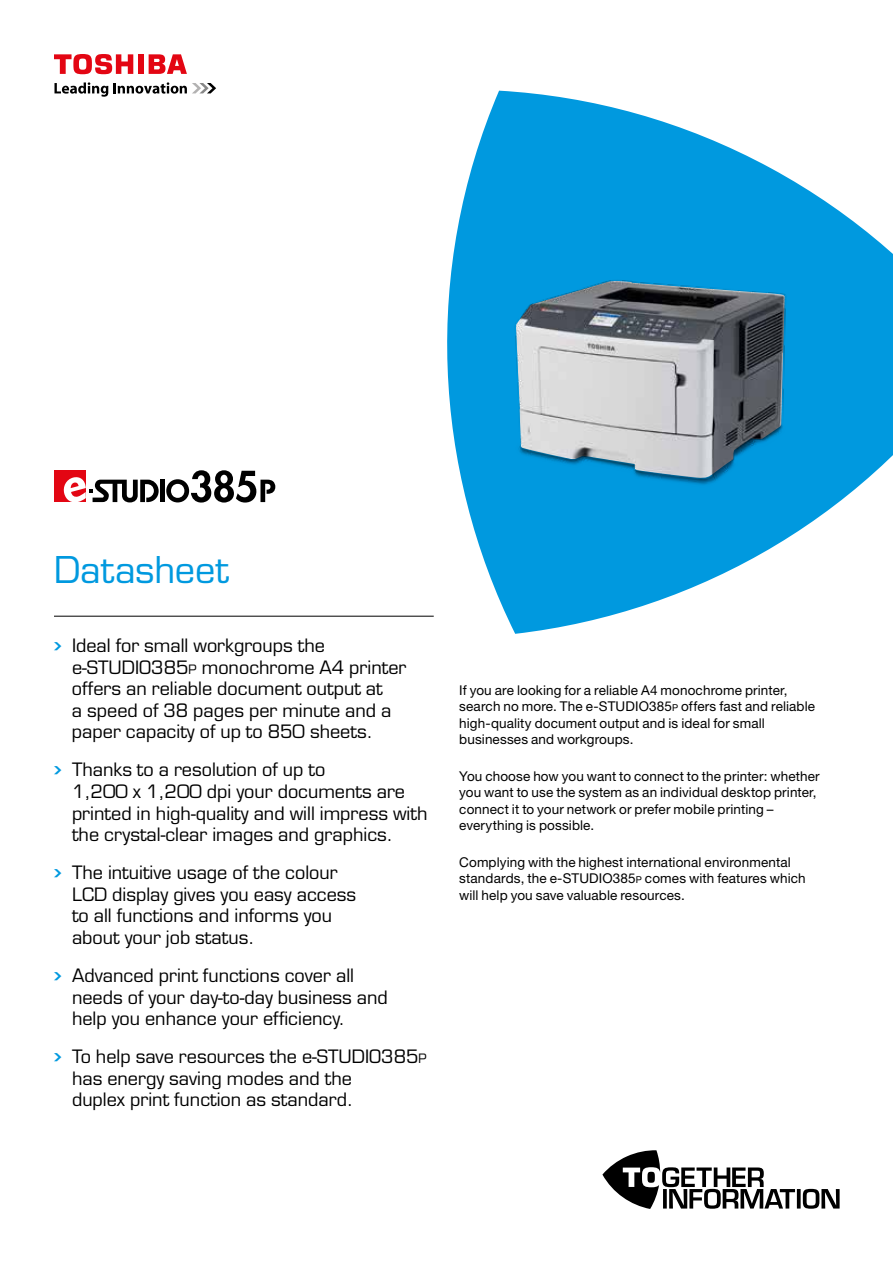
<style>
.page{position:relative;width:893px;height:1263px;background:#fff}
.page>*{position:absolute;margin:0;border:0;box-sizing:border-box;transform-origin:0 0}
.t1{font:36px "Eurostile LT Std";letter-spacing:-.005em;color:#0099df}
.t2{font:18px/21.6px "Eurostile LT Std";color:#000}
.t3{font:13.5px/16.2px "Helvetica Neue LT Std";letter-spacing:.01em;color:#000}
.s1{font-family:"Chevron";font-size:21px;color:#0099df}
.s2{font-size:12.6px}
.s3{font-size:9.45px}
</style>
<div class="page">
<svg style="left:54px;top:82px;width:162px;height:15px"></svg>
<div style="left:138px;top:54px;width:6px;height:20px;background:#e30613"></div>
<svg style="left:149px;top:54px;width:38px;height:20px"></svg>
<svg style="left:54px;top:54px;width:79px;height:20px"></svg>
<svg style="left:422px;top:91px;width:471px;height:543px;fill:#0099df"></svg>
<svg style="left:602px;top:1150px;width:238px;height:59px"></svg>
<div style="left:54px;top:471px;width:32px;height:31px;background:#e30613"></div>
<div style="left:160px;top:480px;width:5px;height:22px;background:#000"></div>
<svg style="left:63px;top:477px;width:96px;height:25px"></svg>
<svg style="left:166px;top:470px;width:109px;height:32px"></svg>
<hr style="left:54px;top:616px;width:380px;height:1px;background:#000">
<div style="left:506px;top:277px;width:298px;height:218px;background:#0099df"></div>
<img style="left:516px;top:281px;width:269px;height:198px">
<h1 class="t1" style="left:54px;top:548px;width:177px">Datasheet</h1>
<p class="t2" style="left:72px;top:635px;width:336px;text-indent:-18px"><span class="s1">•</span> Ideal for small workgroups the e-STUDIO385<span class="s2">p</span> monochrome A4 printer offers an reliable document output at<br>a speed of 38 pages per minute and a paper capacity of up to 850 sheets.</p>
<p class="t2" style="left:72px;top:759px;width:357px;text-indent:-18px"><span class="s1">•</span> Thanks to a resolution of up to<br>1,200 x 1,200 dpi your documents are printed in high-quality and will impress with the crystal-clear images and graphics.</p>
<p class="t2" style="left:72px;top:862px;width:286px;text-indent:-18px"><span class="s1">•</span> The intuitive usage of the colour<br>LCD display gives you easy access to all functions and informs you about your job status.</p>
<p class="t2" style="left:72px;top:965px;width:317px;text-indent:-18px"><span class="s1">•</span> Advanced print functions cover all needs of your day-to-day business and help you enhance your efficiency.</p>
<p class="t2" style="left:72px;top:1046px;width:356px;text-indent:-18px"><span class="s1">•</span> To help save resources the e-STUDIO385<span class="s2">p </span>has energy saving modes and the<br>duplex print function as standard.</p>
<p class="t3" style="left:459px;top:682px;width:357px">If you are looking for a reliable A4 monochrome printer, search no more. The e-STUDIO385<span class="s3">p</span> offers fast and reliable high-quality document output and is ideal for small businesses and workgroups.</p>
<p class="t3" style="left:459px;top:768px;width:362px">You choose how you want to connect to the printer: whether you want to use the system as an individual desktop printer, connect it to your network or prefer mobile printing – everything is possible.</p>
<p class="t3" style="left:459px;top:854px;width:348px">Complying with the highest international environmental standards, the e-STUDIO385<span class="s3">p</span> comes with features which will help you save valuable resources.</p>
</div>
